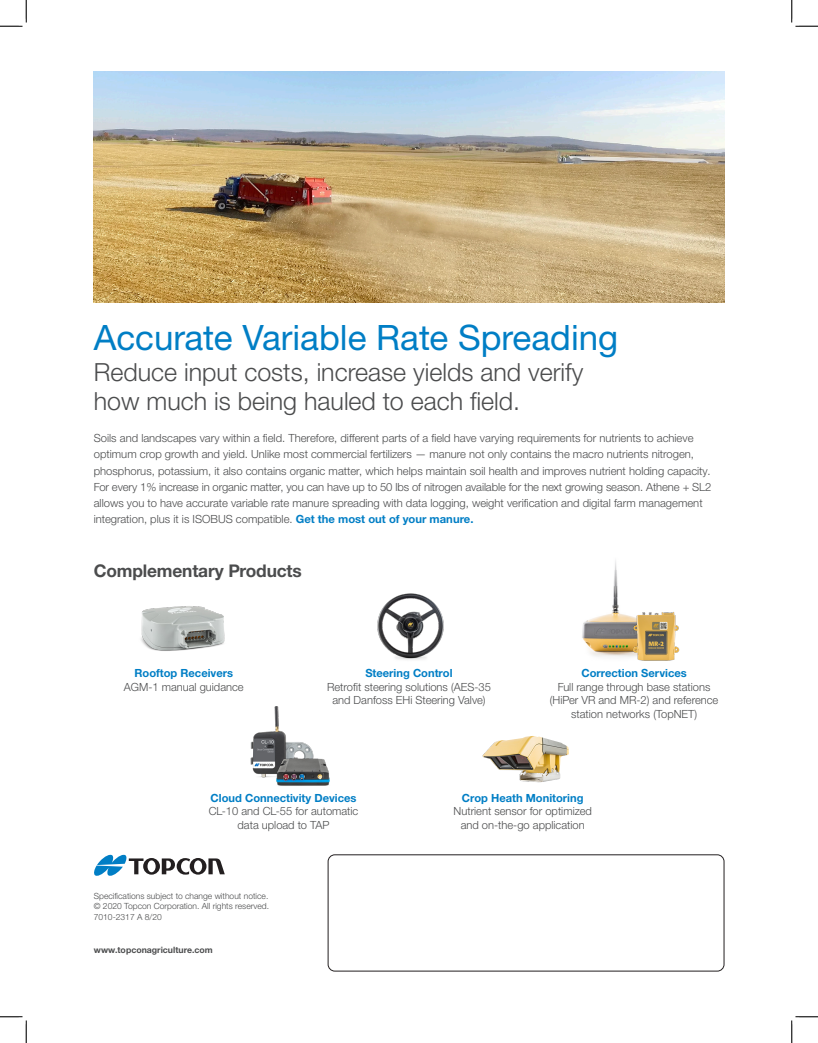
<style>
.page{position:relative;width:818px;height:1043px;background:#fff}
.page>*{position:absolute;margin:0;border:0;box-sizing:border-box;transform-origin:0 0}
.t1{font:35px "Helvetica Neue LTW1 G";color:#007ec5}
.t2{font:300 25px/28.8px "Helvetica Neue LTW1 G";color:#4b4c4d}
.Paragraph_1{font:700 17.5px "Helvetica Neue LTW1 G";letter-spacing:-.01em;color:#4b4c4d}
.t3{font:300 11.25px/13.8px "Helvetica Neue LTW1 G";color:#4b4c4d;text-align:center}
.t4{font:700 11.25px "Helvetica Neue LTW1 G";color:#007ec5}
.t5{font:700 8.75px "Helvetica Neue LTW1 G";color:#4b4c4d}
.t6{font:300 8.5px/10.6px "Helvetica Neue LTW1 G";color:#4b4c4d}
.s1{font-weight:700;color:#007ec5}
</style>
<div class="page">
<div style="left:328px;top:854px;width:396px;height:117px;border:1px solid #231f20;border-radius:7px"></div>
<svg style="left:94px;top:854px;width:131px;height:22px"></svg>
<img style="left:141px;top:606px;width:84px;height:45px">
<img style="left:482px;top:736px;width:87px;height:46px">
<img style="left:377px;top:593px;width:67px;height:67px">
<img style="left:250px;top:706px;width:63px;height:72px">
<img style="left:270px;top:753px;width:60px;height:33px">
<img style="left:582px;top:616px;width:50px;height:41px">
<img style="left:632px;top:612px;width:47px;height:49px">
<img style="left:94px;top:71px;width:630px;height:231px">
<svg style="left:0;top:0;width:27px;height:27px"></svg>
<svg style="left:0;top:1016px;width:27px;height:26px"></svg>
<svg style="left:791px;top:0;width:27px;height:27px"></svg>
<svg style="left:791px;top:1016px;width:27px;height:26px"></svg>
<p class="t1" style="left:94px;top:315px;width:526px">Accurate Variable Rate Spreading</p>
<p class="t2" style="left:94px;top:357px;width:491px">Reduce input costs, increase yields and verify how much is being hauled to each field.</p>
<p class="t3" style="left:94px;top:430px;width:619px;line-height:16.2px;text-align:left">Soils and landscapes vary within a field. Therefore, different parts of a field have varying requirements for nutrients to achieve optimum crop growth and yield. Unlike most commercial fertilizers — manure not only contains the macro nutrients nitrogen, phosphorus, potassium, it also contains organic matter, which helps maintain soil health and improves nutrient holding capacity.<br>For every 1% increase in organic matter, you can have up to 50 lbs of nitrogen available for the next growing season. Athene + SL2 allows you to have accurate variable rate manure spreading with data logging, weight verification and digital farm management integration, plus it is ISOBUS compatible. <span class="s1">Get the most out of your manure.</span></p>
<p class="Paragraph_1" style="left:94px;top:560px;width:209px">Complementary Products</p>
<p class="t4" style="left:134px;top:666px;width:100px">Rooftop Receivers</p>
<p class="t3" style="left:124px;top:679px;width:121px">AGM-1 manual guidance</p>
<p class="t4" style="left:365px;top:666px;width:89px">Steering Control</p>
<p class="t3" style="left:327px;top:679px;width:165px">Retrofit steering solutions (AES-35 and Danfoss EHi Steering Valve)</p>
<p class="t4" style="left:581px;top:666px;width:107px">Correction Services</p>
<p class="t3" style="left:550px;top:679px;width:170px">Full range through base stations (HiPer VR and MR-2) and reference station networks (TopNET)</p>
<p class="t4" style="left:211px;top:790px;width:147px">Cloud Connectivity Devices</p>
<p class="t3" style="left:209px;top:804px;width:151px">CL-10 and CL-55 for automatic data upload to TAP</p>
<p class="t6" style="left:94px;top:890px;width:176px">Specifications subject to change without notice.</p>
<p class="t6" style="left:94px;top:900px;width:177px">© 2020 Topcon Corporation. All rights reserved.<br>7010-2317 A 8/20</p>
<p class="t5" style="left:94px;top:944px;width:120px">www.topconagriculture.com</p>
<p class="t4" style="left:462px;top:790px;width:123px">Crop Heath Monitoring</p>
<p class="t3" style="left:453px;top:804px;width:140px">Nutrient sensor for optimized and on-the-go application</p>
</div>
